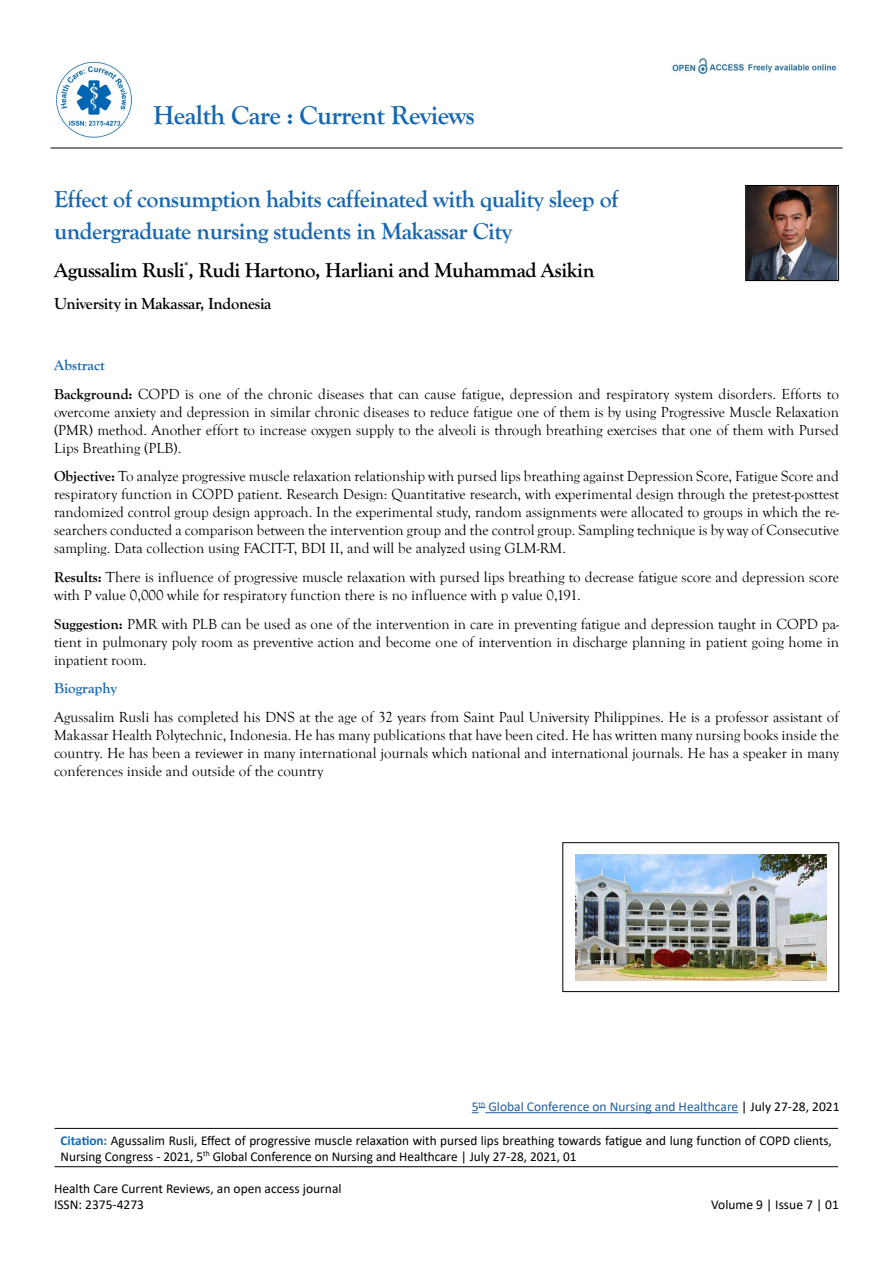
<style>
.page{position:relative;width:893px;height:1263px;background:#fff}
.page>*{position:absolute;margin:0;border:0;box-sizing:border-box;transform-origin:0 0}
.t1{font:700 27px "Goudy Old Style T";letter-spacing:-.02em;color:#1667b2}
.t2{font:700 24px/32.4px "Goudy Old Style T";letter-spacing:-.02em;color:#1667b2}
.t3{font:700 21px "Goudy Old Style T";letter-spacing:-.02em;color:#000}
.t4{font:700 16.5px "Goudy Old Sty";letter-spacing:-.02em;color:#000}
.t5{font:15px/18px "Goudy Old Style T";color:#000;text-align:justify}
.t6{font:700 15px "Goudy Old Style T";color:#1667b2}
.t7{font:13.5px/16.2px "Calibri";color:#000}
.t8{font:13.5px "Calibri";color:#215e9e}
.s1{font-weight:700;color:#1667b2}
.s2{font-weight:700}
.s3{color:#000}
</style>
<div class="page">
<hr style="left:55px;top:1128px;width:783px;height:1px;background:#000">
<hr style="left:55px;top:1166px;width:783px;height:1px;background:#000">
<hr style="left:50px;top:148px;width:793px;height:1px;background:#000">
<img style="left:747px;top:187px;width:90px;height:92px">
<div style="left:745px;top:185px;width:94px;height:96px;border:1px solid #000"></div>
<img style="left:671px;top:58px;width:166px;height:17px">
<div style="left:563px;top:842px;width:276px;height:150px;border:1px solid #000"></div>
<img style="left:575px;top:854px;width:251px;height:126px">
<img style="left:56px;top:61px;width:77px;height:77px">
<svg style="left:472px;top:1107px;width:13px;height:6px"></svg>
<hr style="left:485px;top:1112px;width:253px;height:1px;background:#215e9e">
<h1 class="t1" style="left:153px;top:100px;width:323px">Health Care : Current Reviews</h1>
<h2 class="t2" style="left:54px;top:183px;width:566px">Effect of consumption habits caffeinated with quality sleep of undergraduate nursing students in Makassar City</h2>
<h3 class="t3" style="left:54px;top:258px;width:542px">Agussalim Rusli<sup>*</sup>, Rudi Hartono, Harliani and Muhammad Asikin</h3>
<p class="t4" style="left:54px;top:295px;width:219px">University in Makassar, Indonesia</p>
<p class="t5" style="left:54px;top:351px;width:786px;line-height:28.7px"><span class="s1">Abstract<br></span><span class="s2">Background:</span> COPD is one of the chronic diseases that can cause fatigue, depression and respiratory system disorders. Efforts to</p>
<p class="t5" style="left:54px;top:403px;width:786px">overcome anxiety and depression in similar chronic diseases to reduce fatigue one of them is by using Progressive Muscle Relaxation (PMR) method. Another effort to increase oxygen supply to the alveoli is through breathing exercises that one of them with Pursed Lips Breathing (PLB).</p>
<p class="t5" style="left:54px;top:468px;width:786px"><span class="s2">Objective:</span> To analyze progressive muscle relaxation relationship with pursed lips breathing against Depression Score, Fatigue Score and respiratory function in COPD patient. Research Design: Quantitative research, with experimental design through the pretest-posttest randomized control group design approach. In the experimental study, random assignments were allocated to groups in which the re&shy;searchers conducted a comparison between the intervention group and the control group. Sampling technique is by way of Consecutive sampling. Data collection using FACIT-T, BDI II, and will be analyzed using GLM-RM.</p>
<p class="t5" style="left:54px;top:568px;width:786px"><span class="s2">Results:</span> There is influence of progressive muscle relaxation with pursed lips breathing to decrease fatigue score and depression score with P value 0,000 while for respiratory function there is no influence with p value 0,191.</p>
<p class="t5" style="left:54px;top:615px;width:786px"><span class="s2">Suggestion:</span> PMR with PLB can be used as one of the intervention in care in preventing fatigue and depression taught in COPD pa&shy;tient in pulmonary poly room as preventive action and become one of intervention in discharge planning in patient going home in inpatient room.</p>
<p class="t6" style="left:54px;top:680px;width:64px">Biography</p>
<p class="t5" style="left:54px;top:708px;width:786px">Agussalim Rusli has completed his DNS at the age of 32 years from Saint Paul University Philippines. He is a professor assistant of Makassar Health Polytechnic, Indonesia. He has many publications that have been cited. He has written many nursing books inside the country. He has been a reviewer in many international journals which national and international journals. He has a speaker in many conferences inside and outside of the country</p>
<p class="t8" style="left:472px;top:1097px;width:369px">5<sup>th</sup> Global Conference on Nursing and Healthcare <span class="s3">| July 27-28, 2021</span></p>
<p class="t7" style="left:61px;top:1131px;width:773px"><span class="s1">Citation:</span> Agussalim Rusli, Effect of progressive muscle relaxation with pursed lips breathing towards fatigue and lung function of COPD clients,<br>Nursing Congress - 2021, 5<sup>th</sup> Global Conference on Nursing and Healthcare | July 27-28, 2021, 01</p>
<p class="t7" style="left:54px;top:1180px;width:289px">Health Care Current Reviews, an open access journal<br>ISSN: 2375-4273</p>
<p class="t7" style="left:711px;top:1196px;width:129px">Volume 9 | Issue 7 | 01</p>
</div>
